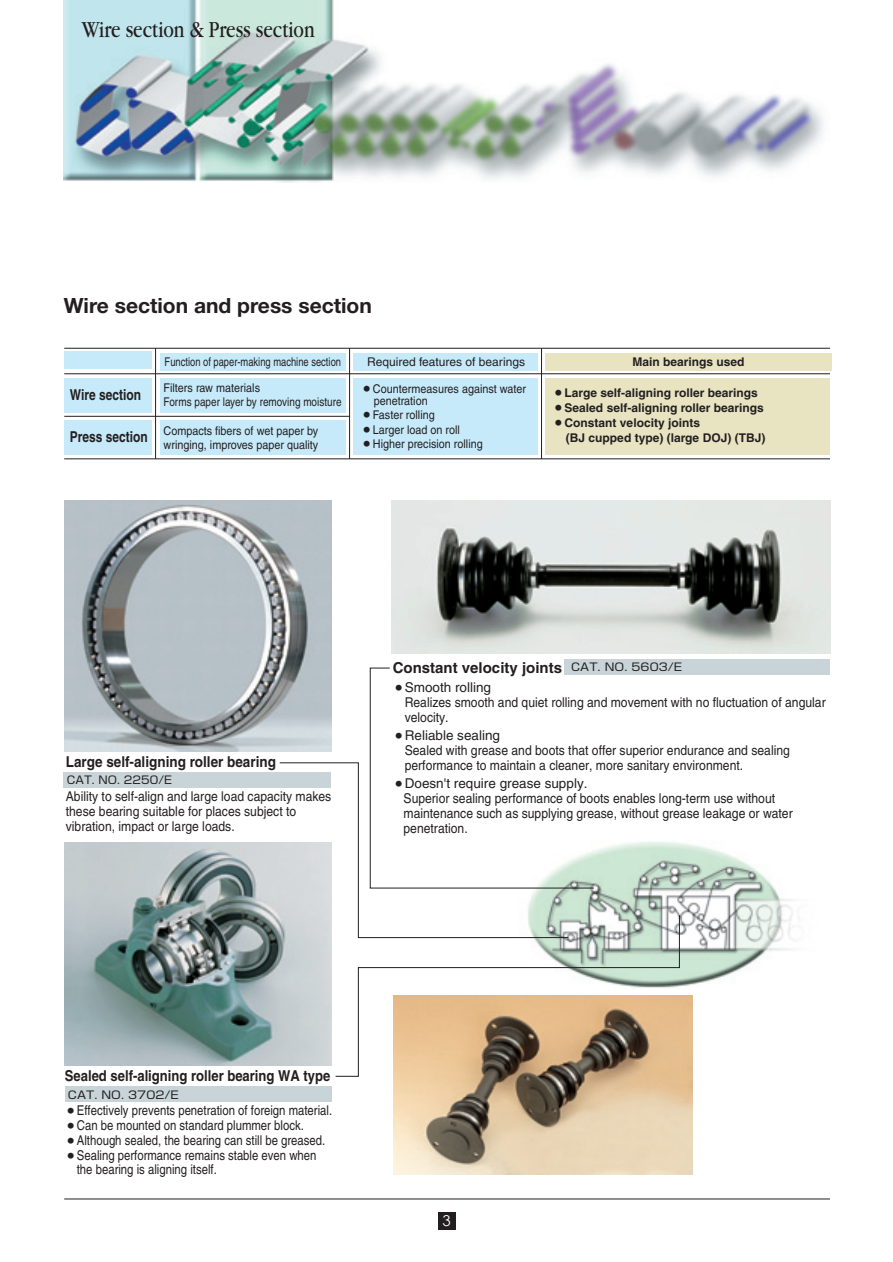
<style>
.page{position:relative;width:893px;height:1262px;background:#fff}
.page>*{position:absolute;margin:0;border:0;box-sizing:border-box;transform-origin:0 0}
.t1{font:24px "Garamond";color:#231f20;scale:.8 1}
.t2{font:700 21px "Helvetica Neue";color:#231f20}
.t3{font:700 15px "Helvetica";color:#231f20;scale:.87 1}
.t4{font:700 15px "Helvetica";color:#231f20;scale:.9 1}
.t5{font:700 15px "Helvetica";color:#231f20;scale:.8 1}
.t6{font:700 15px "Helvetica";color:#231f20}
.t7{font:15px "Century Gothic";color:#fff}
.t8{font:13.5px/15px "Helvetica";color:#231f20}
.t9{font:13.5px/14.2px "Helvetica";color:#231f20;scale:.84 1}
.t10{font:13.5px/15px "Helvetica";color:#231f20;scale:.9 1}
.t11{font:12px/14.2px "Helvetica";color:#231f20;scale:.9 1}
.t12{font:700 12px/15px "Helvetica";color:#231f20}
.t13{font:12px "Helvetica";color:#231f20;scale:.78 1}
.t14{font:12px "Helvetica";color:#231f20}
.t15{font:10.8px "Shin Go";color:#231f20;scale:1.11 1}
.t16{font:10.8px "Shin Go";color:#231f20;scale:1.06 1}
</style>
<div class="page">
<div style="left:438px;top:1212px;width:17px;height:17px;background:#231f20"></div>
<img style="left:64px;top:0;width:760px;height:183px">
<div style="left:64px;top:378px;width:87px;height:34px;background:#c6eafa"></div>
<div style="left:64px;top:420px;width:87px;height:34px;background:#c6eafa"></div>
<hr style="left:64px;top:458px;width:766px;height:1px;background:#231f20">
<hr style="left:64px;top:348px;width:766px;height:1px;background:#231f20">
<hr style="left:64px;top:1198px;width:766px;height:1px;background:#231f20">
<hr style="left:64px;top:373px;width:766px;height:1px;background:#231f20">
<hr style="left:64px;top:416px;width:286px;height:1px;background:#231f20">
<div style="left:160px;top:378px;width:185px;height:34px;background:#c6eafa"></div>
<div style="left:160px;top:353px;width:185px;height:17px;background:#c6eafa"></div>
<div style="left:160px;top:420px;width:185px;height:34px;background:#c6eafa"></div>
<div style="left:545px;top:378px;width:285px;height:76px;background:#e8e4c2"></div>
<div style="left:353px;top:378px;width:184px;height:76px;background:#c6eafa"></div>
<div style="left:353px;top:353px;width:184px;height:17px;background:#c6eafa"></div>
<div style="left:545px;top:353px;width:286px;height:17px;background:#e8e4c2"></div>
<hr style="left:155px;top:348px;width:1px;height:111px;background:#231f20">
<hr style="left:349px;top:348px;width:1px;height:111px;background:#231f20">
<hr style="left:541px;top:348px;width:1px;height:111px;background:#231f20">
<div style="left:64px;top:352px;width:87px;height:17px;background:#c6eafa"></div>
<img style="left:679px;top:843px;width:115px;height:144px">
<svg style="left:335px;top:667px;width:344px;height:409px"></svg>
<img style="left:64px;top:501px;width:268px;height:250px">
<img style="left:393px;top:995px;width:299px;height:179px">
<img style="left:392px;top:500px;width:438px;height:153px">
<div style="left:564px;top:659px;width:265px;height:16px;background:#c9d4d9"></div>
<div style="left:64px;top:772px;width:267px;height:15px;background:#c9d4d9"></div>
<div style="left:65px;top:1086px;width:267px;height:16px;background:#c9d4d9"></div>
<img style="left:64px;top:842px;width:267px;height:223px">
<svg style="left:279px;top:762px;width:289px;height:176px"></svg>
<h1 class="t1" style="left:82px;top:21px;width:293px">Wire section &amp; Press section</h1>
<h2 class="t2" style="left:64px;top:298px;width:309px">Wire section and press section</h2>
<p class="t5" style="left:70px;top:389px;width:91px">Wire section</p>
<p class="t5" style="left:70px;top:431px;width:99px">Press section</p>
<p class="t13" style="left:165px;top:358px;width:228px">Function of paper-making machine section</p>
<p class="t11" style="left:163px;top:382px;width:199px">Filters raw materials<br>Forms paper layer by removing moisture</p>
<p class="t11" style="left:163px;top:424px;width:173px">Compacts fibers of wet paper by wringing, improves paper quality</p>
<p class="t14" style="left:367px;top:358px;width:159px">Required features of bearings</p>
<p class="t11" style="left:374px;top:384px;width:171px;line-height:12px;text-indent:-13px">○Countermeasures against water penetration</p>
<p class="t11" style="left:361px;top:409px;width:84px">○Faster rolling</p>
<p class="t11" style="left:361px;top:423px;width:112px">○Larger load on roll</p>
<p class="t11" style="left:361px;top:438px;width:137px">○Higher precision rolling</p>
<p class="t12" style="left:632px;top:356px;width:114px">Main bearings used</p>
<p class="t12" style="left:552px;top:387px;width:207px">○Large self-aligning roller bearings</p>
<p class="t12" style="left:552px;top:402px;width:213px">○Sealed self-aligning roller bearings</p>
<p class="t12" style="left:566px;top:417px;width:201px;text-indent:-13px">○Constant velocity joints<br>(BJ cupped type) (large DOJ) (TBJ)</p>
<p class="t4" style="left:66px;top:756px;width:235px">Large self-aligning roller bearing</p>
<p class="t10" style="left:66px;top:790px;width:296px">Ability to self-align and large load capacity makes these bearing suitable for places subject to vibration, impact or large loads.</p>
<p class="t16" style="left:67px;top:776px;width:101px">CAT. NO. 2250/E</p>
<p class="t6" style="left:393px;top:662px;width:171px">Constant velocity joints</p>
<p class="t8" style="left:405px;top:681px;width:422px;text-indent:-12px">○Smooth rolling<br>Realizes smooth and quiet rolling and movement with no fluctuation of angular velocity.</p>
<p class="t8" style="left:405px;top:729px;width:386px;text-indent:-12px">○Reliable sealing<br>Sealed with grease and boots that offer superior endurance and sealing performance to maintain a cleaner, more sanitary environment.</p>
<p class="t8" style="left:403px;top:777px;width:390px;text-indent:-11px">○Doesn't require grease supply.<br>Superior sealing performance of boots enables long-term use without maintenance such as supplying grease, without grease leakage or water penetration.</p>
<p class="t15" style="left:571px;top:663px;width:101px">CAT. NO. 5603/E</p>
<p class="t3" style="left:65px;top:1069px;width:307px">Sealed self-aligning roller bearing WA type</p>
<p class="t9" style="left:65px;top:1104px;width:320px">○Effectively prevents penetration of foreign material.</p>
<p class="t9" style="left:65px;top:1119px;width:286px">○Can be mounted on standard plummer block.</p>
<p class="t9" style="left:65px;top:1134px;width:311px">○Although sealed, the bearing can still be greased.</p>
<p class="t9" style="left:77px;top:1149px;width:287px;text-indent:-12px">○Sealing performance remains stable even when the bearing is aligning itself.</p>
<p class="t15" style="left:68px;top:1090px;width:101px">CAT. NO. 3702/E</p>
<p class="t7" style="left:442px;top:1210px;width:10px">3</p>
</div>
